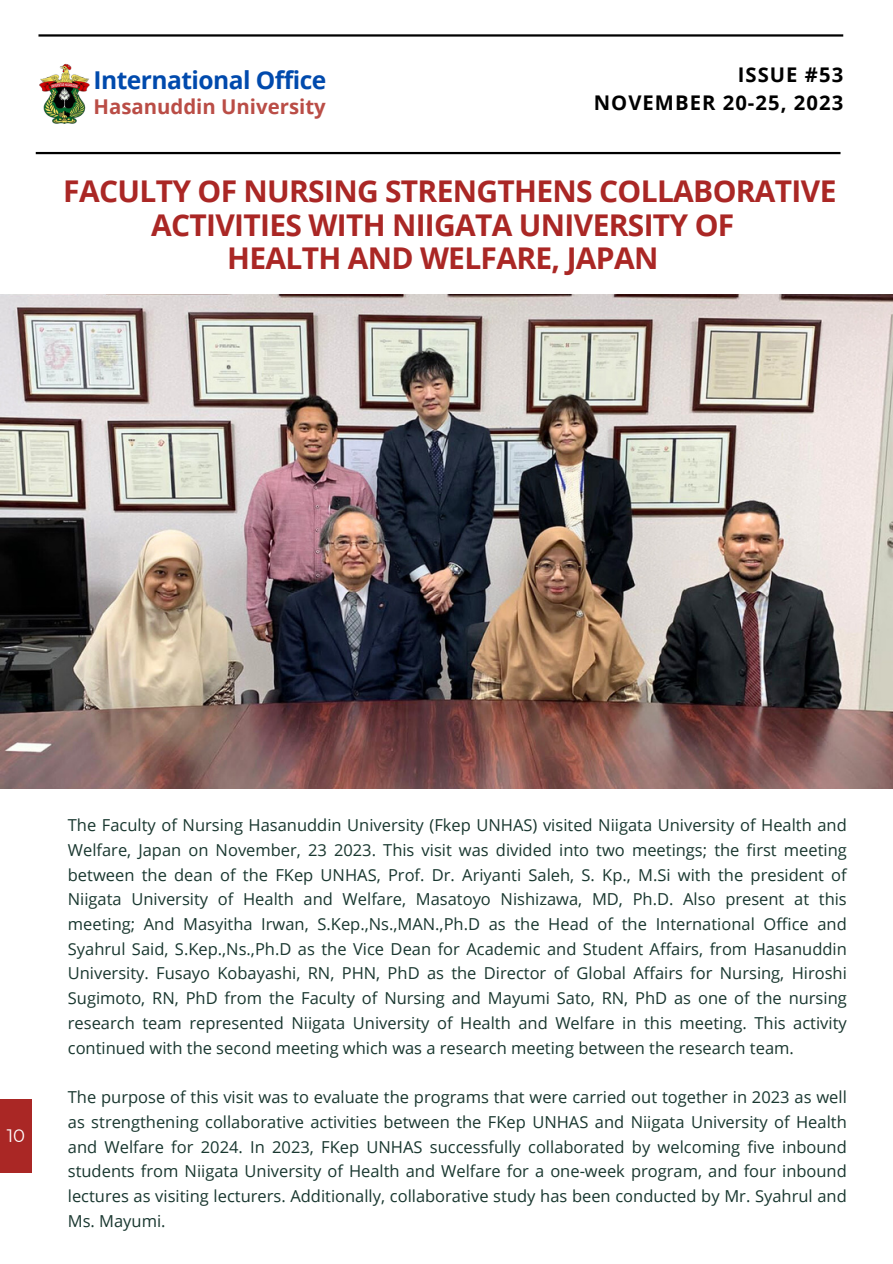
<style>
.page{position:relative;width:893px;height:1264px;background:#fff}
.page>*{position:absolute;margin:0;border:0;box-sizing:border-box;transform-origin:0 0}
.t1{font:700 30px/33.8px "Open Sans";letter-spacing:-.02em;color:#aa2725;text-align:center}
.t2{font:700 24.6px "Open Sans";letter-spacing:-.02em;color:#004aad}
.t3{font:700 20.4px "Open Sans";color:#ba4d46}
.t4{font:700 20.25px "Open Sans";letter-spacing:.05em;color:#000}
.t5{font:18px "Montserrat";color:#fff}
.t6{font:16.5px/24.8px "Open Sans";color:#19372f;text-align:justify}
</style>
<div class="page">
<div style="left:0;top:1099px;width:32px;height:74px;background:#aa2725"></div>
<img style="left:39px;top:64px;width:50px;height:60px">
<hr style="left:38px;top:34px;width:805px;height:3px;background:#000">
<hr style="left:36px;top:152px;width:804px;height:2px;background:#000">
<img style="left:0;top:295px;width:892px;height:493px">
<p class="t2" style="left:93px;top:62px;width:234px">International Office</p>
<p class="t3" style="left:93px;top:92px;width:234px">Hasanuddin University</p>
<p class="t4" style="left:737px;top:60px;width:107px">ISSUE #53</p>
<p class="t4" style="left:593px;top:88px;width:251px">NOVEMBER 20-25, 2023</p>
<p class="t1" style="left:63px;top:173px;width:774px">FACULTY OF NURSING STRENGTHENS COLLABORATIVE<br>ACTIVITIES WITH NIIGATA UNIVERSITY OF</p>
<p class="t1" style="left:227px;top:241px;width:433px">HEALTH AND WELFARE, JAPAN</p>
<p class="t5" style="left:7px;top:1124px;width:20px">10</p>
<p class="t6" style="left:68px;top:812px;width:780px">The Faculty of Nursing Hasanuddin University (Fkep UNHAS) visited Niigata University of Health and Welfare, Japan on November, 23 2023. This visit was divided into two meetings; the first meeting between the dean of the FKep UNHAS, Prof. Dr. Ariyanti Saleh, S. Kp., M.Si with the president of Niigata University of Health and Welfare, Masatoyo Nishizawa, MD, Ph.D. Also present at this meeting; And Masyitha Irwan, S.Kep.,Ns.,MAN.,Ph.D as the Head of the International Office and Syahrul Said, S.Kep.,Ns.,Ph.D as the Vice Dean for Academic and Student Affairs, from Hasanuddin University. Fusayo Kobayashi, RN, PHN, PhD as the Director of Global Affairs for Nursing, Hiroshi Sugimoto, RN, PhD from the Faculty of Nursing and Mayumi Sato, RN, PhD as one of the nursing research team represented Niigata University of Health and Welfare in this meeting. This activity continued with the second meeting which was a research meeting between the research team.</p>
<p class="t6" style="left:68px;top:1084px;width:780px">The purpose of this visit was to evaluate the programs that were carried out together in 2023 as well as strengthening collaborative activities between the FKep UNHAS and Niigata University of Health and Welfare for 2024. In 2023, FKep UNHAS successfully collaborated by welcoming five inbound students from Niigata University of Health and Welfare for a one-week program, and four inbound lectures as visiting lecturers. Additionally, collaborative study has been conducted by Mr. Syahrul and Ms. Mayumi.</p>
</div>
